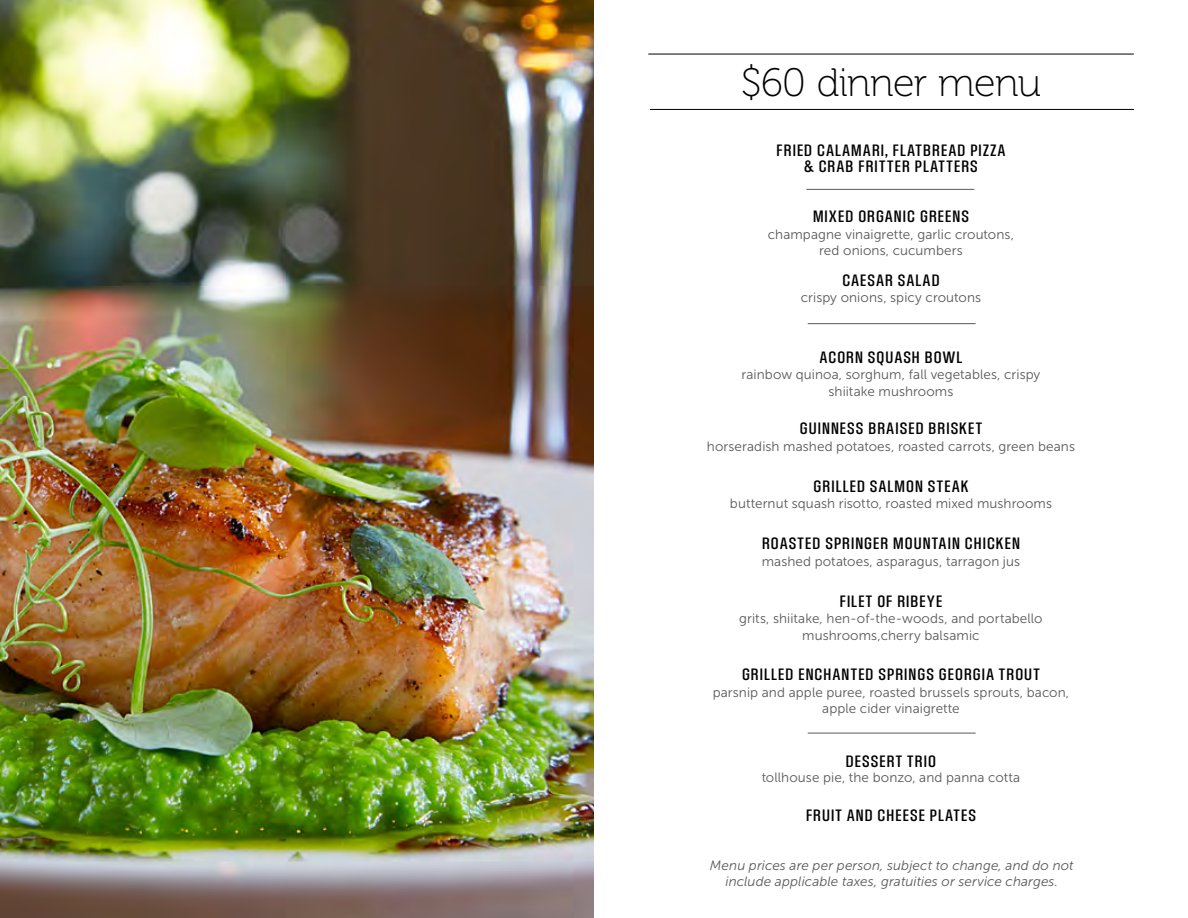
<style>
.page{position:relative;width:1188px;height:918px;background:#fff}
.page>*{position:absolute;margin:0;border:0;box-sizing:border-box;transform-origin:0 0}
.t1{font:39.6px "Museo 100";letter-spacing:-.02em;color:#000}
.t2{font:15px/16.5px "Threepoints North";letter-spacing:.03em;color:#000}
.t3{font:15px "Threepoints North";letter-spacing:.05em;color:#000}
.t4{font:13.5px/16.5px "Museo Sans 300";letter-spacing:.005em;color:#58595b;text-align:center}
.t5{font:italic 13.5px/16.5px "Museo Sans 300";letter-spacing:.005em;color:#58595b;text-align:center}
</style>
<div class="page">
<hr style="left:806px;top:189px;width:168px;height:1px;background:#58595b">
<hr style="left:808px;top:323px;width:168px;height:1px;background:#58595b">
<hr style="left:808px;top:733px;width:168px;height:1px;background:#58595b">
<hr style="left:648px;top:54px;width:486px;height:1px;background:#000">
<hr style="left:650px;top:109px;width:484px;height:1px;background:#000">
<img style="left:0;top:0;width:594px;height:918px">
<h1 class="t1" style="left:741px;top:61px;width:302px">$60 dinner menu</h1>
<p class="t3" style="left:776px;top:141px;width:125px">FRIED CALAMARI, FLAT</p>
<p class="t2" style="left:804px;top:142px;width:175px;text-indent:119px">BREAD PIZZA &amp; CRAB FRITTER PLATTERS</p>
<p class="t2" style="left:813px;top:209px;width:158px">MIXED ORGANIC GREENS</p>
<p class="t4" style="left:768px;top:226px;width:248px">champagne vinaigrette, garlic croutons, red onions, cucumbers</p>
<p class="t2" style="left:842px;top:272px;width:99px">CAESAR SALAD</p>
<p class="t4" style="left:801px;top:289px;width:182px">crispy onions, spicy croutons</p>
<p class="t2" style="left:819px;top:349px;width:145px">ACORN SQUASH BOWL</p>
<p class="t4" style="left:742px;top:367px;width:300px">rainbow quinoa, sorghum, fall vegetables, crispy shiitake mushrooms</p>
<p class="t2" style="left:800px;top:421px;width:32px">GUINNESS</p>
<p class="t2" style="left:868px;top:421px;width:116px">BRAISED BRISKET</p>
<p class="t4" style="left:707px;top:438px;width:370px">horseradish mashed potatoes, roasted carrots, green beans</p>
<p class="t2" style="left:813px;top:478px;width:155px">GRILLED SALMON STEAK</p>
<p class="t4" style="left:730px;top:495px;width:324px">butternut squash risotto, roasted mixed mushrooms</p>
<p class="t2" style="left:762px;top:536px;width:260px">ROASTED SPRINGER MOUNTAIN CHICKEN</p>
<p class="t4" style="left:762px;top:553px;width:260px">mashed potatoes, asparagus, tarragon jus</p>
<p class="t2" style="left:839px;top:593px;width:80px">FILET OF RIBEYE</p>
<p class="t4" style="left:739px;top:610px;width:305px">grits, shiitake, hen-of-the-woods, and portabello mushrooms,cherry balsamic</p>
<p class="t2" style="left:742px;top:667px;width:73px">GRILLED ENCH</p>
<p class="t2" style="left:832px;top:667px;width:209px">ANTED SPRINGS GEORGIA TROUT</p>
<p class="t4" style="left:713px;top:684px;width:358px">parsnip and apple puree, roasted brussels sprouts, bacon, apple cider vinaigrette</p>
<p class="t2" style="left:846px;top:753px;width:18px">DESSER</p>
<p class="t2" style="left:896px;top:753px;width:42px">T TRIO</p>
<p class="t4" style="left:762px;top:769px;width:260px">tollhouse pie, the bonzo, and panna cotta</p>
<p class="t2" style="left:806px;top:808px;width:81px">FRUIT AND CHEESE</p>
<p class="t2" style="left:930px;top:808px;width:40px">PLATES</p>
<p class="t5" style="left:710px;top:857px;width:365px">Menu prices are per person, subject to change, and do not include applicable taxes, gratuities or service charges.</p>
</div>
